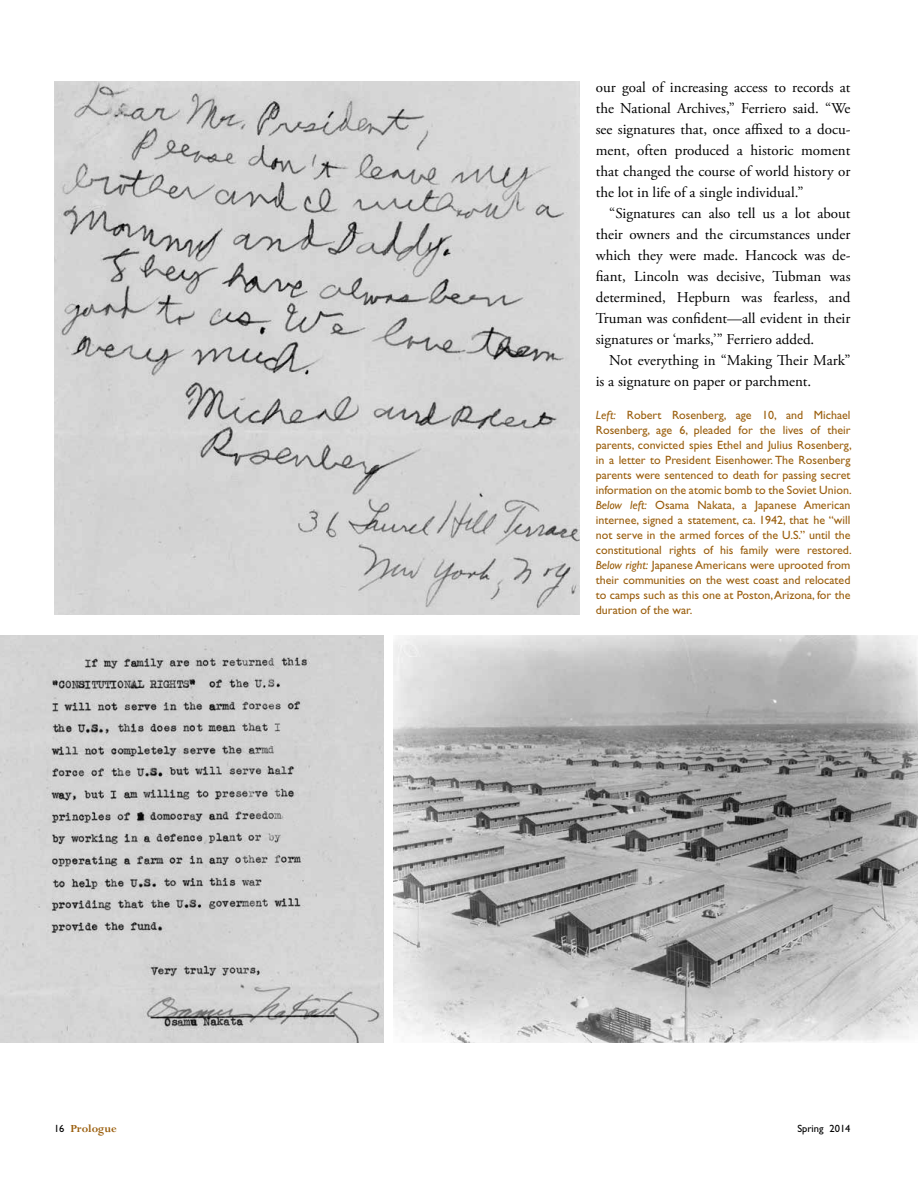
<style>
.page{position:relative;width:918px;height:1188px;background:#fff}
.page>*{position:absolute;margin:0;border:0;box-sizing:border-box;transform-origin:0 0}
.t1{font:15px "Adobe Garamond Pro";color:#000}
.t2{font:12px/15px "Gill Sans Std";color:#9b5f0e;text-align:justify}
.t3{font:700 12px "Perpetua Std";color:#9b5f0e}
.t4{font:10.5px "Gill Sans Std";color:#000}
.s1{font-style:italic}
.s2{font-family:"Gill Sans Std";font-weight:400;font-size:10.5px;color:#000}
</style>
<div class="page">
<img style="left:394px;top:635px;width:524px;height:407px">
<img style="left:0;top:635px;width:384px;height:407px">
<img style="left:54px;top:81px;width:526px;height:533px">
<p class="t1" style="left:596px;top:78px;width:256px">our goal of increasing access to records at</p>
<p class="t1" style="left:596px;top:99px;width:256px">the National Archives,” Ferriero said. “We</p>
<p class="t1" style="left:596px;top:120px;width:256px">see signatures that, once affixed to a docu-</p>
<p class="t1" style="left:596px;top:141px;width:256px">ment, often produced a historic moment</p>
<p class="t1" style="left:596px;top:162px;width:256px">that changed the course of world history or</p>
<p class="t1" style="left:596px;top:183px;width:209px">the lot in life of a single individual.”</p>
<p class="t1" style="left:609px;top:204px;width:243px">“Signatures can also tell us a lot about</p>
<p class="t1" style="left:596px;top:225px;width:256px">their owners and the circumstances under</p>
<p class="t1" style="left:596px;top:246px;width:256px">which they were made. Hancock was de-</p>
<p class="t1" style="left:596px;top:267px;width:256px">fiant, Lincoln was decisive, Tubman was</p>
<p class="t1" style="left:596px;top:288px;width:256px">determined, Hepburn was fearless, and</p>
<p class="t1" style="left:596px;top:309px;width:256px">Truman was confident—all evident in their</p>
<p class="t1" style="left:596px;top:330px;width:220px">signatures or ‘marks,’” Ferriero added.</p>
<p class="t1" style="left:609px;top:351px;width:243px">Not everything in “Making Their Mark”</p>
<p class="t1" style="left:596px;top:372px;width:217px">is a signature on paper or parchment.</p>
<p class="t2" style="left:596px;top:408px;width:257px"><span class="s1">Left:</span> Robert Rosenberg, age 10, and Michael Rosenberg, age 6, pleaded for the lives of their parents, convicted spies Ethel and Julius Rosenberg, in a letter to President Eisenhower. The Rosenberg parents were sentenced to death for passing secret information on the atomic bomb to the Soviet Union.<br><span class="s1">Below left:</span> Osama Nakata, a Japanese American internee, signed a statement, ca. 1942, that he “will not serve in the armed forces of the U.S.” until the constitutional rights of his family were restored.<br><span class="s1">Below right:</span> Japanese Americans were uprooted from their communities on the west coast and relocated to camps such as this one at Poston, Arizona, for the duration of the war.</p>
<p class="t3" style="left:54px;top:1123px;width:64px"><span class="s2">16</span> Prologue</p>
<p class="t4" style="left:797px;top:1122px;width:55px">Spring 2014</p>
</div>
